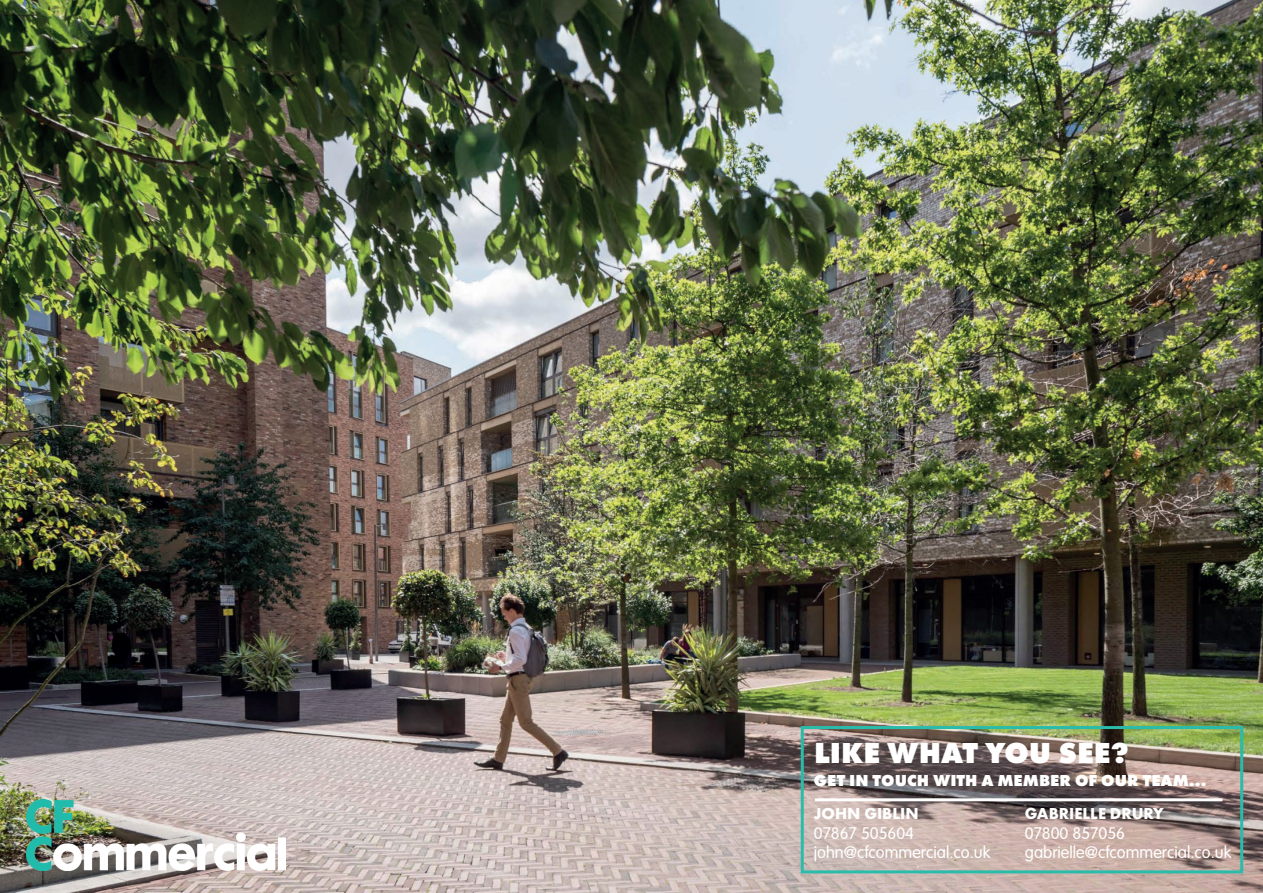
<style>
.page{position:relative;width:1263px;height:893px;background:#fff}
.page>*{position:absolute;margin:0;border:0;box-sizing:border-box;transform-origin:0 0}
.t1{font:800 30px "Futura PT";color:#fff}
.t2{font:300 16.5px/19.8px "VAG Rounded Std";color:#fff}
.t3{font:800 16.5px "Futura PT";color:#fff}
.t4{font:700 16.5px "Futura PT";color:#fff}
</style>
<div class="page">
<img style="left:0;top:0;width:1263px;height:893px">
<img style="left:27px;top:799px;width:259px;height:72px">
<hr style="left:815px;top:798px;width:407px;height:3px;background:#fff">
<div style="left:801px;top:726px;width:442px;height:147px;border:3px solid #2abcab"></div>
<h1 class="t1" style="left:814px;top:734px;width:316px">LIKE WHAT YOU SEE?</h1>
<p class="t3" style="left:814px;top:770px;width:394px">GET IN TOUCH WITH A MEMBER OF OUR TEAM...</p>
<p class="t4" style="left:1025px;top:802px;width:140px">GABRIELLE DRURY</p>
<p class="t2" style="left:1025px;top:823px;width:208px">07800 857056 gabrielle@cfcommercial.co.uk</p>
<p class="t4" style="left:814px;top:802px;width:106px">JOHN GIBLIN</p>
<p class="t2" style="left:814px;top:823px;width:178px">07867 505604 john@cfcommercial.co.uk</p>
</div>
